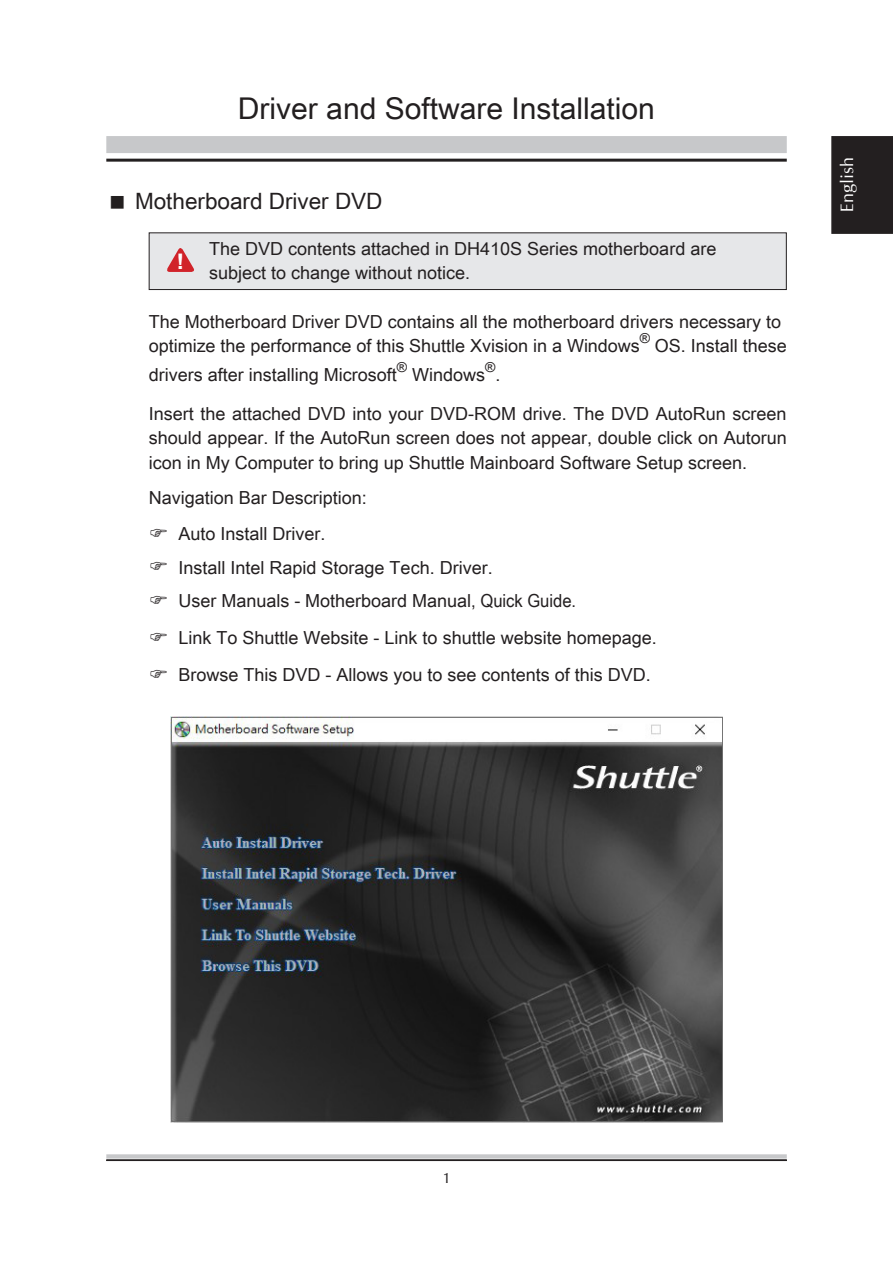
<style>
.page{position:relative;width:893px;height:1263px;background:#fff}
.page>*{position:absolute;margin:0;border:0;box-sizing:border-box;transform-origin:0 0}
.段落樣式1{font:30px "Arial Unicode MS";color:#231f20}
.段落樣式2{font:22.5px "Arial Unicode MS";color:#231f20}
.t1{font:700 21.45px "Arial";color:#fff;scale:1.11 1}
.Body{font:18px/24.8px "Arial Unicode MS";color:#231f20}
.note{font:18px/24px "Arial Unicode MS";color:#231f20}
.t2{font:18px "Cg Omega";color:#fff}
.t3{font:15px "Cg Omega";color:#231f20}
.Body-2{font:13.95px "Arial Unicode MS";color:#231f20}
</style>
<div class="page">
<hr style="left:106px;top:159px;width:681px;height:3px;background:#231f20">
<div style="left:106px;top:136px;width:681px;height:17px;background:#c7c8ca"></div>
<svg style="left:106px;top:1154px;width:681px;height:4px;background:#cbccce"></svg>
<div style="left:106px;top:1159px;width:681px;height:2px;background:#231f20;border:1px solid #231f20"></div>
<div style="left:831px;top:136px;width:62px;height:98px;background:#231f20"></div>
<img style="left:170px;top:717px;width:553px;height:406px">
<div style="left:149px;top:233px;width:637px;height:57px;background:#e6e7e9"></div>
<div style="left:149px;top:232px;width:638px;height:58px;border:1px solid #231f20"></div>
<svg style="left:167px;top:248px;width:27px;height:24px"></svg>
<p class="段落樣式1" style="left:238px;top:87px;width:418px">Driver and Software Installation</p>
<p class="段落樣式2" style="left:135px;top:185px;width:249px">Motherboard Driver DVD</p>
<p class="t1" style="left:176px;top:248px;width:9px">!</p>
<p class="note" style="left:209px;top:236px;width:509px">The DVD contents attached in DH410S Series motherboard are subject to change without notice.</p>
<p class="Body" style="left:149px;top:310px;width:634px;line-height:24px">The Motherboard Driver DVD contains all the motherboard drivers necessary to optimize the performance of this Shuttle Xvision in a Windows</p>
<p class="Body-2" style="left:640px;top:328px;width:12px">®</p>
<p class="Body" style="left:655px;top:333px;width:133px">OS. Install these</p>
<p class="Body-2" style="left:397px;top:357px;width:12px">®</p>
<p class="Body-2" style="left:485px;top:357px;width:12px">®</p>
<p class="Body" style="left:149px;top:362px;width:250px">drivers after installing Microsoft</p>
<p class="Body" style="left:412px;top:362px;width:75px">Windows</p>
<p class="Body" style="left:495px;top:362px;width:7px">.</p>
<p class="Body" style="left:149px;top:401px;width:639px;text-align:justify">Insert the attached DVD into your DVD-ROM drive. The DVD AutoRun screen should appear. If the AutoRun screen does not appear, double click on Autorun icon in My Computer to bring up Shuttle Mainboard Software Setup screen.</p>
<p class="Body" style="left:149px;top:485px;width:220px">Navigation Bar Description:</p>
<p class="Body" style="left:179px;top:521px;width:149px">Auto Install Driver.</p>
<p class="Body" style="left:179px;top:554px;width:316px">Install Intel Rapid Storage Tech. Driver.</p>
<p class="Body" style="left:179px;top:588px;width:399px">User Manuals - Motherboard Manual, Quick Guide.</p>
<p class="Body" style="left:179px;top:625px;width:480px">Link To Shuttle Website - Link to shuttle website homepage.</p>
<p class="Body" style="left:179px;top:662px;width:474px">Browse This DVD - Allows you to see contents of this DVD.</p>
<p class="t2" style="left:837px;top:212px;width:57px;rotate:-90deg">English</p>
<p class="t3" style="left:442px;top:1170px;width:10px">1</p>
</div>
